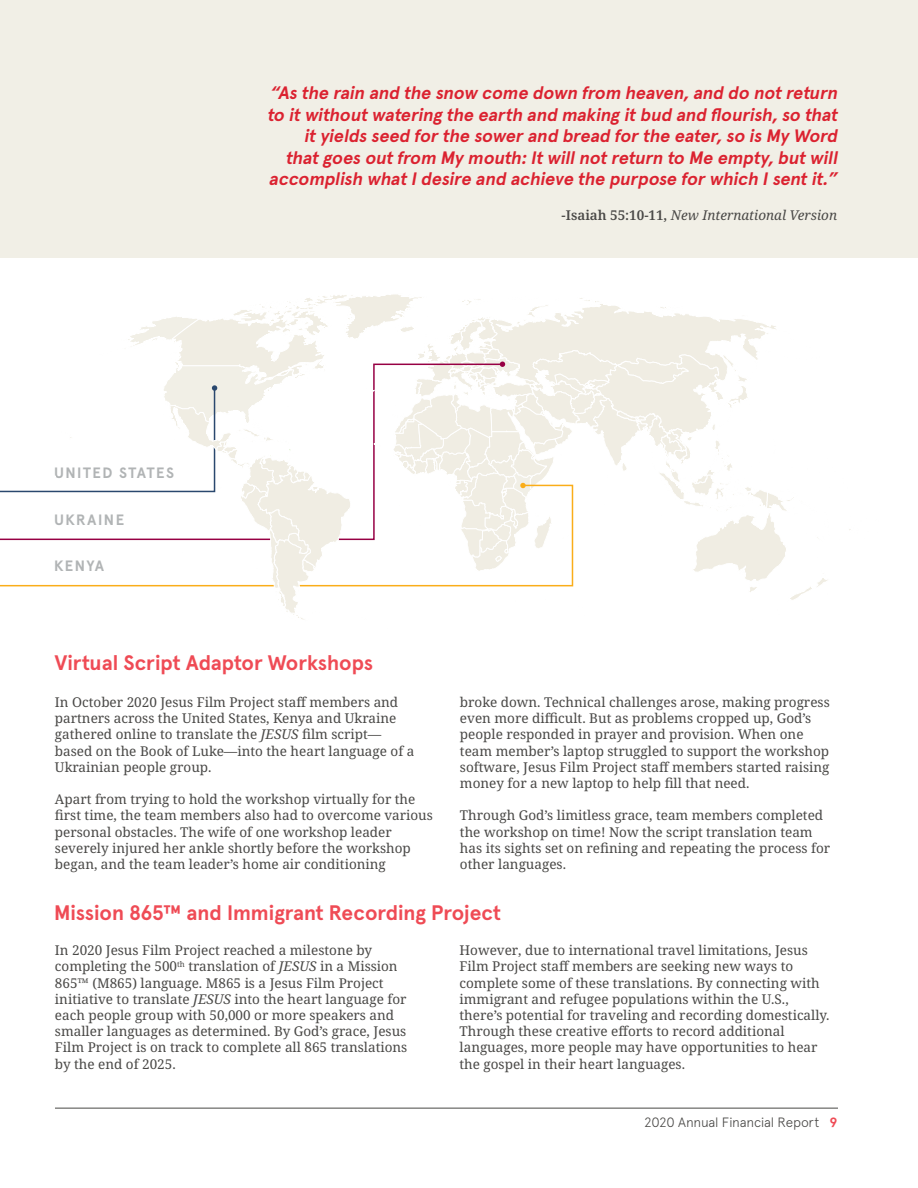
<style>
.page{position:relative;width:918px;height:1188px;background:#fff}
.page>*{position:absolute;margin:0;border:0;box-sizing:border-box;transform-origin:0 0}
.t1{font:700 21px "Apercu Pro";color:#ef4b55}
.t2{font:italic 700 18px/21.6px "Apercu Pro";color:#db2230;text-align:right}
.t3{font:700 15px "Apercu Pro";letter-spacing:.085em;color:#b1b4b5}
.t4{font:13.5px/16.2px "Noto Serif";color:#494846}
.t5{font:italic 13.5px "Noto Serif";color:#494846}
.t6{font:300 13.5px "Apercu Pro";letter-spacing:-.02em;color:#494846}
.s1{font-weight:600;font-style:normal}
.s2{font-style:italic}
.s3{font-weight:700;color:#ef4b55}
</style>
<div class="page">
<div style="left:0;top:0;width:918px;height:258px;background:#f1efe6"></div>
<hr style="left:55px;top:1108px;width:783px;height:1px;background:#494846">
<svg style="left:0;top:294px;width:851px;height:326px"></svg>
<p class="t2" style="left:267px;top:81px;width:576px">“Asthe rain and the snow come down from heaven,and do notreturn to itwithoutwatering the earth and making itbud and flourish,so that ityieldsseed forthe sowerand bread forthe eater,so isMy Word thatgoesoutfrom My mouth:Itwillnotreturn to Me empty,butwill accomplish whatIdesire and achieve the purpose forwhich Isentit.”</p>
<p class="t5" style="left:562px;top:206px;width:277px"><span class="s1">-Isaiah 55:10-11,</span> New International Version</p>
<p class="t3" style="left:54px;top:461px;width:122px">UNITED STATES</p>
<p class="t3" style="left:54px;top:508px;width:72px">UKRAINE</p>
<p class="t3" style="left:54px;top:554px;width:52px">KENYA</p>
<p class="t1" style="left:54px;top:646px;width:320px">Virtual Script Adaptor Workshops</p>
<p class="t4" style="left:55px;top:695px;width:361px">In October 2020 Jesus Film Project staff members and partners across the United States, Kenya and Ukraine gathered online to translate the <span class="s2">JESUS</span> film script— based on the Book of Luke—into the heart language of a Ukrainian people group.</p>
<p class="t4" style="left:55px;top:792px;width:380px">Apart from trying to hold the workshop virtually for the first time, the team members also had to overcome various personal obstacles. The wife of one workshop leader severely injured her ankle shortly before the workshop began, and the team leader’s home air conditioning</p>
<p class="t4" style="left:460px;top:695px;width:371px">broke down. Technical challenges arose, making progress even more difficult. But as problems cropped up, God’s people responded in prayer and provision. When one team member’s laptop struggled to support the workshop software, Jesus Film Project staff members started raising money for a new laptop to help fill that need.</p>
<p class="t4" style="left:460px;top:808px;width:372px">Through God’s limitless grace, team members completed the workshop on time! Now the script translation team has its sights set on refining and repeating the process for other languages.</p>
<p class="t1" style="left:54px;top:897px;width:448px">Mission 865™ and Immigrant Recording Project</p>
<p class="t4" style="left:55px;top:943px;width:354px">In 2020 Jesus Film Project reached a milestone by completing the 500<sup>th</sup> translation of <span class="s2">JESUS</span> in a Mission 865™ (M865) language. M865 is a Jesus Film Project initiative to translate <span class="s2">JESUS</span> into the heart language for each people group with 50,000 or more speakers and smaller languages as determined. By God’s grace, Jesus Film Project is on track to complete all 865 translations by the end of 2025.</p>
<p class="t4" style="left:460px;top:943px;width:371px">However, due to international travel limitations, Jesus Film Project staff members are seeking new ways to complete some of these translations. By connecting with immigrant and refugee populations within the U.S., there’s potential for traveling and recording domestically.<br>Through these creative efforts to record additional languages, more people may have opportunities to hear the gospel in their heart languages.</p>
<p class="t6" style="left:644px;top:1113px;width:195px">2020 Annual Financial Report <span class="s3">9</span></p>
</div>
